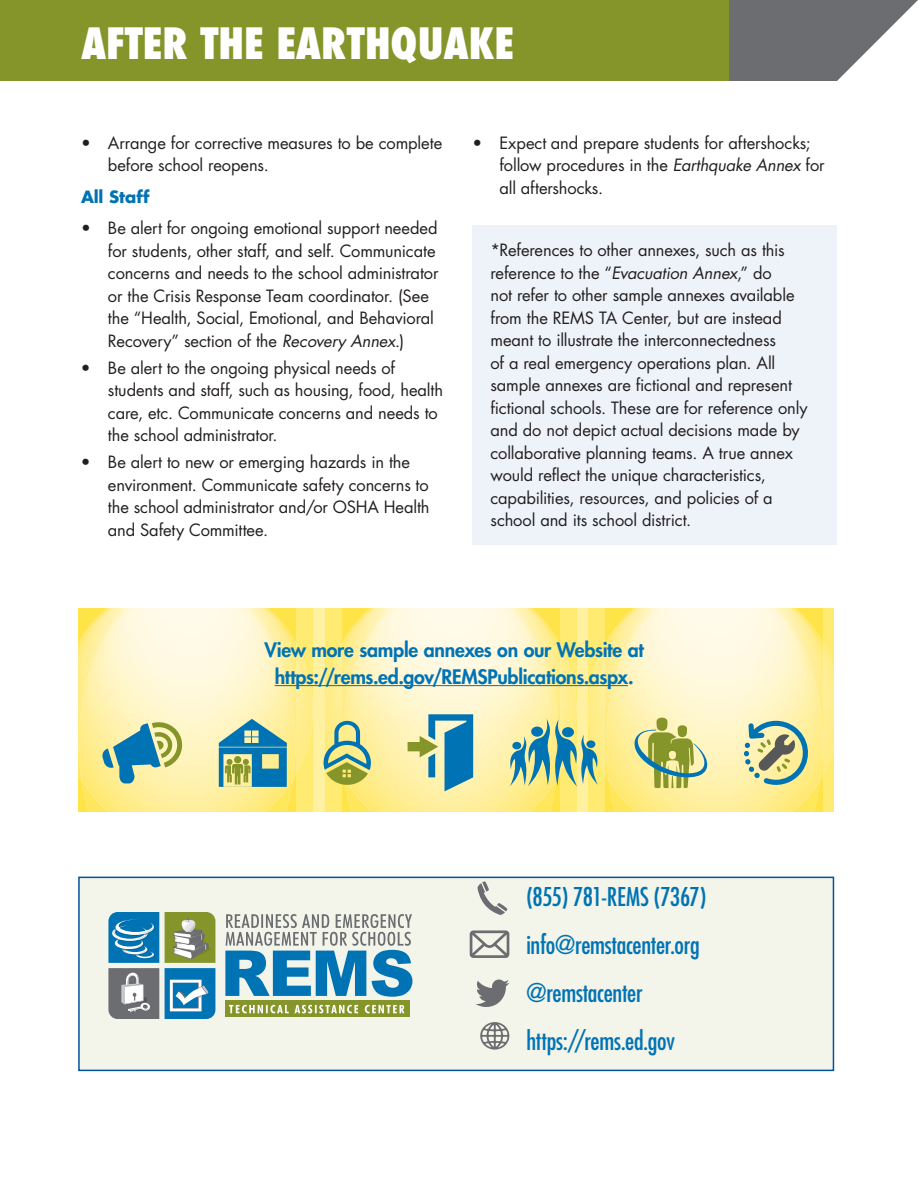
<style>
.page{position:relative;width:918px;height:1188px;background:#fff}
.page>*{position:absolute;margin:0;border:0;box-sizing:border-box;transform-origin:0 0}
.t1{font:800 condensed 42px "Futura";color:#fff}
.t2{font:condensed 25.2px "Futura Std";letter-spacing:-.015em;color:#0073b4}
.t3{font:800 19.5px/27px "Futura Std";letter-spacing:-.015em;color:#0073b4;text-align:center}
.t4{font:16.5px/22.5px "Futura Std";letter-spacing:-.01em;color:#231f20}
.t5{font:700 16.5px "Futura Std";color:#0073b4}
.s1{font-style:italic}
</style>
<div class="page">
<div style="left:473px;top:225px;width:364px;height:319px;background:#eef3f9"></div>
<svg style="left:729px;top:0;width:189px;height:81px"></svg>
<div style="left:0;top:0;width:729px;height:81px;background:#859529"></div>
<div style="left:78px;top:877px;width:756px;height:194px;background:#f3f4ea;border:2px solid #0153a0"></div>
<div style="left:225px;top:1001px;width:185px;height:16px;background:#859529"></div>
<svg style="left:225px;top:914px;width:187px;height:83px"></svg>
<svg style="left:229px;top:1005px;width:129px;height:8px"></svg>
<svg style="left:365px;top:1005px;width:39px;height:8px"></svg>
<svg style="left:108px;top:912px;width:51px;height:107px;background:#618ea8"></svg>
<svg style="left:165px;top:912px;width:50px;height:107px;background:#6e9b92"></svg>
<svg style="left:476px;top:980px;width:33px;height:27px"></svg>
<svg style="left:480px;top:1022px;width:29px;height:28px"></svg>
<svg style="left:470px;top:930px;width:39px;height:28px"></svg>
<svg style="left:477px;top:881px;width:30px;height:34px"></svg>
<svg style="left:313px;top:608px;width:276px;height:203px;background:#fef09d"></svg>
<svg style="left:325px;top:608px;width:251px;height:204px;background:#feeb7c"></svg>
<svg style="left:342px;top:608px;width:217px;height:204px;background:#fef2b8"></svg>
<svg style="left:78px;top:608px;width:235px;height:204px;background:#feeb7c"></svg>
<svg style="left:79px;top:608px;width:217px;height:204px;background:#fef2b7"></svg>
<svg style="left:589px;top:608px;width:245px;height:204px;background:#feeb7e"></svg>
<svg style="left:606px;top:608px;width:217px;height:204px;background:#fef2b7"></svg>
<svg style="left:219px;top:719px;width:68px;height:68px;background:#6da6a2"></svg>
<svg style="left:408px;top:714px;width:65px;height:77px;background:#86b4ad"></svg>
<svg style="left:510px;top:719px;width:88px;height:68px;background:#9fbf9c"></svg>
<svg style="left:633px;top:716px;width:79px;height:73px;background:#c5cb88"></svg>
<svg style="left:744px;top:721px;width:68px;height:64px;background:#b3c29b"></svg>
<svg style="left:102px;top:719px;width:83px;height:64px;background:#a5c2a3"></svg>
<svg style="left:324px;top:721px;width:47px;height:64px;background:#acbf82"></svg>
<hr style="left:275px;top:685px;width:353px;height:1px;background:#0073b4">
<h1 class="t1" style="left:81px;top:14px;width:434px">AFTER THE EARTHQUAKE</h1>
<p class="t4" style="left:108px;top:131px;width:336px;text-indent:-27px">• Arrange for corrective measures to be complete before school reopens.</p>
<h4 class="t5" style="left:81px;top:185px;width:70px">All Staff</h4>
<p class="t4" style="left:108px;top:217px;width:332px;text-indent:-27px">• Be alert for ongoing emotional support needed for students, other staff, and self. Communicate concerns and needs to the school administrator or the Crisis Response Team coordinator. (See the “Health, Social, Emotional, and Behavioral Recovery” section of the <span class="s1">Recovery Annex</span>.)</p>
<p class="t4" style="left:108px;top:356px;width:337px;text-indent:-27px">• Be alert to the ongoing physical needs of students and staff, such as housing, food, health care, etc. Communicate concerns and needs to the school administrator.</p>
<p class="t4" style="left:108px;top:451px;width:323px;text-indent:-27px">• Be alert to new or emerging hazards in the environment. Communicate safety concerns to the school administrator and/or OSHA Health and Safety Committee.</p>
<p class="t4" style="left:499px;top:131px;width:327px;text-indent:-27px">• Expect and prepare students for aftershocks; follow procedures in the <span class="s1">Earthquake Annex</span> for all aftershocks.</p>
<p class="t4" style="left:491px;top:239px;width:319px">*References to other annexes, such as this reference to the “<span class="s1">Evacuation Annex</span>,” do<br>not refer to other sample annexes available from the REMS TA Center, but are instead meant to illustrate the interconnectedness<br>of a real emergency operations plan. All sample annexes are fictional and represent fictional schools. These are for reference only and do not depict actual decisions made by collaborative planning teams. A true annex would reflect the unique characteristics, capabilities, resources, and policies of a school and its school district.</p>
<p class="t3" style="left:264px;top:636px;width:381px">View more sample annexes on our Website at https://rems ed gov/REMSPublications aspx</p>
<p class="t2" style="left:526px;top:882px;width:182px">(855) 781-REMS (7367)</p>
<p class="t2" style="left:526px;top:930px;width:175px">info@remstacenter.org</p>
<p class="t2" style="left:526px;top:977px;width:118px">@remstacenter</p>
<p class="t2" style="left:526px;top:1025px;width:150px">https://rems.ed.gov</p>
</div>
